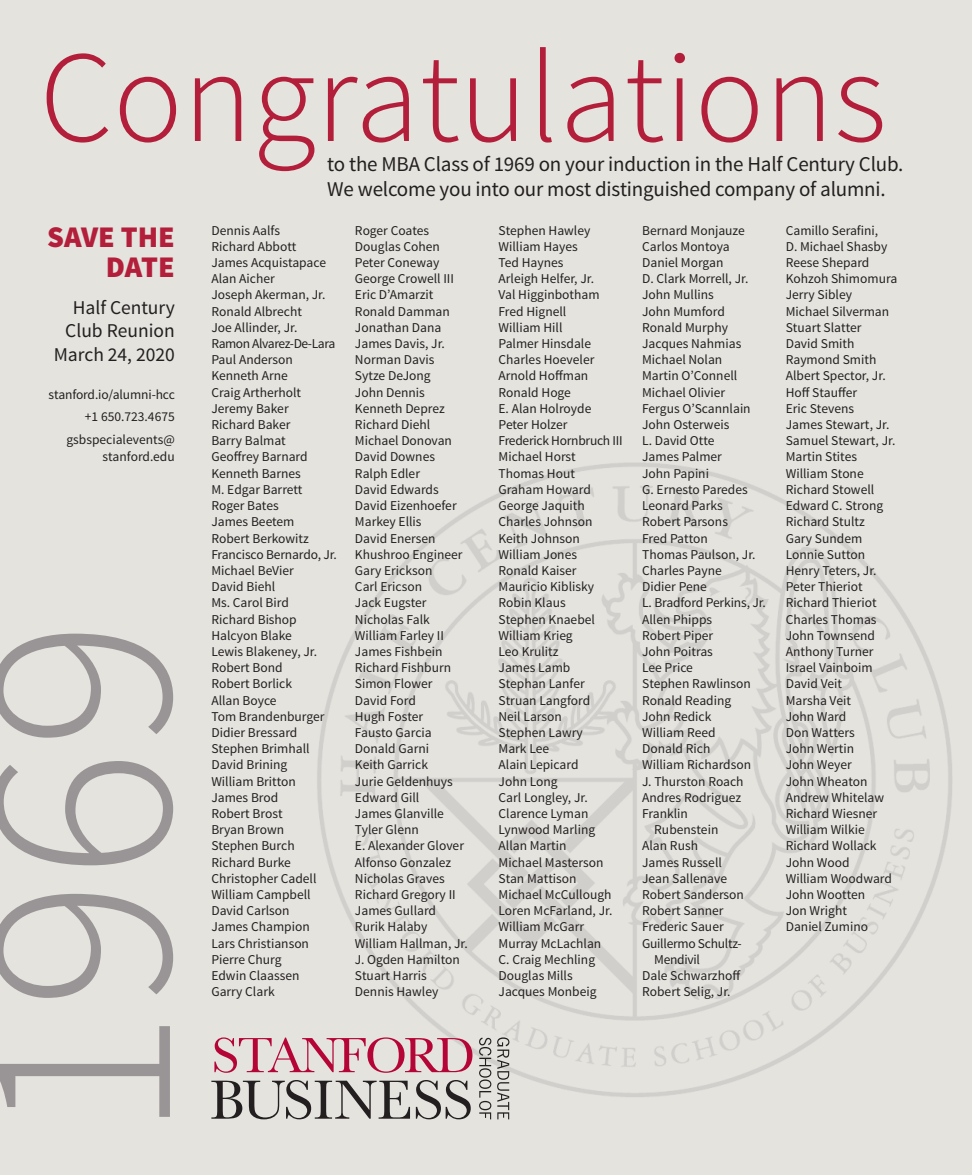
<style>
.page{position:relative;width:972px;height:1175px;background:#fff}
.page>*{position:absolute;margin:0;border:0;box-sizing:border-box;transform-origin:0 0}
.t1{font:300 271.5px "Source Sans Pro";color:#999596}
.t2{font:300 130.5px "Source Sans Pro";color:#b31e3a}
.t3{font:900 30px/30px "Source Sans Pro";color:#b31e3a;text-align:right}
.t4{font:21px/25.5px "Source Sans Pro";letter-spacing:-.01em;color:#231f20}
.t5{font:19.5px/23.4px "Source Sans Pro";color:#231f20;text-align:right}
.t6{font:13.5px/16.2px "Source Sans Pro";color:#231f20}
.t7{font:13.5px "Source Sans Pro";letter-spacing:-.02em;color:#231f20}
</style>
<div class="page">
<div style="left:0;top:0;width:972px;height:1174px;background:#e4e3de"></div>
<img style="left:317px;top:463px;width:635px;height:635px">
<svg style="left:479px;top:1037px;width:12px;height:82px"></svg>
<svg style="left:497px;top:1037px;width:12px;height:82px"></svg>
<svg style="left:214px;top:1037px;width:258px;height:35px"></svg>
<svg style="left:211px;top:1080px;width:260px;height:39px"></svg>
<p class="t2" style="left:39px;top:47px;width:849px">Congratulations</p>
<p class="t4" style="left:327px;top:153px;width:578px">to the MBA Class of 1969 on your induction in the Half Century Club.<br>We welcome you into our most distinguished company of alumni.</p>
<p class="t3" style="left:47px;top:222px;width:129px">SAVE THE<br>DATE</p>
<p class="t5" style="left:54px;top:297px;width:123px">Half Century<br>Club Reunion<br>March 24, 2020</p>
<p class="t6" style="left:49px;top:384px;width:128px;line-height:23px;text-align:right">stanford.io/alumni-hcc +1 650.723.4675 gsbspecialevents@</p>
<p class="t6" style="left:103px;top:449px;width:74px">stanford.edu</p>
<p class="t1" style="left:-25px;top:1139px;width:522px;rotate:-90deg">1969</p>
<p class="t6" style="left:211px;top:223px;width:127px">Dennis Aalfs<br>Richard Abbott<br>James Acquistapace<br>Alan Aicher<br>Joseph Akerman, Jr.<br>Ronald Albrecht<br>Joe Allinder, Jr.<br>Ramon Alvarez-De-Lara<br>Paul Anderson<br>Kenneth Arne<br>Craig Artherholt<br>Jeremy Baker<br>Richard Baker<br>Barry Balmat<br>Geoffrey Barnard<br>Kenneth Barnes<br>M. Edgar Barrett<br>Roger Bates<br>James Beetem<br>Robert Berkowitz<br>Francisco Bernardo, Jr.<br>Michael BeVier<br>David Biehl<br>Ms. Carol Bird<br>Richard Bishop<br>Halcyon Blake<br>Lewis Blakeney, Jr.<br>Robert Bond<br>Robert Borlick<br>Allan Boyce<br>Tom Brandenburger<br>Didier Bressard<br>Stephen Brimhall<br>David Brining<br>William Britton<br>James Brod<br>Robert Brost<br>Bryan Brown<br>Stephen Burch<br>Richard Burke<br>Christopher Cadell<br>William Campbell<br>David Carlson<br>James Champion<br>Lars Christianson<br>Pierre Churg<br>Edwin Claassen<br>Garry Clark</p>
<p class="t6" style="left:355px;top:223px;width:114px">Roger Coates<br>Douglas Cohen<br>Peter Coneway<br>George Crowell III<br>Eric D’Amarzit<br>Ronald Damman<br>Jonathan Dana<br>James Davis, Jr.<br>Norman Davis<br>Sytze DeJong<br>John Dennis<br>Kenneth Deprez<br>Richard Diehl<br>Michael Donovan<br>David Downes<br>Ralph Edler<br>David Edwards<br>David Eizenhoefer<br>Markey Ellis<br>David Enersen<br>Khushroo Engineer<br>Gary Erickson<br>Carl Ericson<br>Jack Eugster<br>Nicholas Falk<br>William Farley II<br>James Fishbein<br>Richard Fishburn<br>Simon Flower<br>David Ford<br>Hugh Foster<br>Fausto Garcia<br>Donald Garni<br>Keith Garrick<br>Jurie Geldenhuys<br>Edward Gill<br>James Glanville<br>Tyler Glenn<br>E. Alexander Glover<br>Alfonso Gonzalez<br>Nicholas Graves<br>Richard Gregory II<br>James Gullard<br>Rurik Halaby<br>William Hallman, Jr.<br>J. Ogden Hamilton<br>Stuart Harris<br>Dennis Hawley</p>
<p class="t6" style="left:499px;top:223px;width:126px">Stephen Hawley<br>William Hayes<br>Ted Haynes<br>Arleigh Helfer, Jr.<br>Val Higginbotham<br>Fred Hignell<br>William Hill<br>Palmer Hinsdale<br>Charles Hoeveler<br>Arnold Hoffman<br>Ronald Hoge<br>E. Alan Holroyde<br>Peter Holzer<br>Frederick Hornbruch III<br>Michael Horst<br>Thomas Hout<br>Graham Howard<br>George Jaquith<br>Charles Johnson<br>Keith Johnson<br>William Jones<br>Ronald Kaiser<br>Mauricio Kiblisky<br>Robin Klaus<br>Stephen Knaebel<br>William Krieg<br>Leo Krulitz<br>James Lamb<br>Stephan Lanfer<br>Struan Langford<br>Neil Larson<br>Stephen Lawry<br>Mark Lee<br>Alain Lepicard<br>John Long<br>Carl Longley, Jr.<br>Clarence Lyman<br>Lynwood Marling<br>Allan Martin<br>Michael Masterson<br>Stan Mattison<br>Michael McCullough<br>Loren McFarland, Jr.<br>William McGarr<br>Murray McLachlan<br>C. Craig Mechling<br>Douglas Mills<br>Jacques Monbeig</p>
<p class="t6" style="left:642px;top:223px;width:104px">Bernard Monjauze</p>
<p class="t6" style="left:642px;top:239px;width:89px">Carlos Montoya</p>
<p class="t6" style="left:642px;top:256px;width:83px">Daniel Morgan</p>
<p class="t6" style="left:642px;top:272px;width:108px">D. Clark Morrell, Jr.</p>
<p class="t6" style="left:642px;top:288px;width:73px">John Mullins</p>
<p class="t6" style="left:642px;top:304px;width:84px">John Mumford</p>
<p class="t6" style="left:642px;top:320px;width:87px">Ronald Murphy</p>
<p class="t6" style="left:642px;top:337px;width:101px">Jacques Nahmias</p>
<p class="t6" style="left:642px;top:353px;width:82px">Michael Nolan</p>
<p class="t6" style="left:642px;top:369px;width:97px">Martin O’Connell</p>
<p class="t6" style="left:642px;top:385px;width:85px">Michael Olivier</p>
<p class="t6" style="left:642px;top:401px;width:110px">Fergus O’Scannlain</p>
<p class="t6" style="left:642px;top:418px;width:89px">John Osterweis</p>
<p class="t6" style="left:642px;top:434px;width:74px">L. David Otte</p>
<p class="t6" style="left:642px;top:450px;width:81px">James Palmer</p>
<p class="t6" style="left:642px;top:466px;width:68px">John Papini</p>
<p class="t6" style="left:642px;top:482px;width:107px">G. Ernesto Paredes</p>
<p class="t6" style="left:642px;top:499px;width:82px">Leonard Parks</p>
<p class="t6" style="left:642px;top:515px;width:87px">Robert Parsons</p>
<p class="t6" style="left:642px;top:531px;width:67px">Fred Patton</p>
<p class="t6" style="left:642px;top:547px;width:115px">Thomas Paulson, Jr.</p>
<p class="t6" style="left:642px;top:563px;width:81px">Charles Payne</p>
<p class="t6" style="left:642px;top:580px;width:66px">Didier Pene</p>
<p class="t6" style="left:642px;top:596px;width:125px">L. Bradford Perkins, Jr.</p>
<p class="t6" style="left:642px;top:612px;width:72px">Allen Phipps</p>
<p class="t6" style="left:642px;top:628px;width:73px">Robert Piper</p>
<p class="t6" style="left:642px;top:644px;width:72px">John Poitras</p>
<p class="t6" style="left:642px;top:661px;width:52px">Lee Price</p>
<p class="t6" style="left:642px;top:677px;width:110px">Stephen Rawlinson</p>
<p class="t6" style="left:642px;top:693px;width:91px">Ronald Reading</p>
<p class="t6" style="left:642px;top:709px;width:71px">John Redick</p>
<p class="t6" style="left:642px;top:725px;width:75px">William Reed</p>
<p class="t6" style="left:642px;top:742px;width:70px">Donald Rich</p>
<p class="t6" style="left:642px;top:758px;width:110px">William Richardson</p>
<p class="t6" style="left:642px;top:774px;width:103px">J. Thurston Roach</p>
<p class="t6" style="left:642px;top:790px;width:101px">Andres Rodriguez</p>
<p class="t6" style="left:642px;top:806px;width:47px">Franklin</p>
<p class="t6" style="left:654px;top:823px;width:66px">Rubenstein</p>
<p class="t6" style="left:642px;top:839px;width:57px">Alan Rush</p>
<p class="t6" style="left:642px;top:855px;width:81px">James Russell</p>
<p class="t6" style="left:642px;top:871px;width:86px">Jean Sallenave</p>
<p class="t6" style="left:642px;top:887px;width:103px">Robert Sanderson</p>
<p class="t6" style="left:642px;top:904px;width:83px">Robert Sanner</p>
<p class="t6" style="left:642px;top:920px;width:83px">Frederic Sauer</p>
<p class="t7" style="left:642px;top:938px;width:101px">Guillermo Schultz-</p>
<p class="t7" style="left:654px;top:954px;width:47px">Mendivil</p>
<p class="t6" style="left:642px;top:968px;width:100px">Dale Schwarzhoff</p>
<p class="t6" style="left:642px;top:985px;width:90px">Robert Selig, Jr.</p>
<p class="t6" style="left:786px;top:223px;width:113px">Camillo Serafini,<br>D. Michael Shasby<br>Reese Shepard<br>Kohzoh Shimomura<br>Jerry Sibley<br>Michael Silverman<br>Stuart Slatter<br>David Smith<br>Raymond Smith<br>Albert Spector, Jr.<br>Hoff Stauffer<br>Eric Stevens<br>James Stewart, Jr.<br>Samuel Stewart, Jr.<br>Martin Stites<br>William Stone<br>Richard Stowell<br>Edward C. Strong<br>Richard Stultz<br>Gary Sundem<br>Lonnie Sutton<br>Henry Teters, Jr.<br>Peter Thieriot<br>Richard Thieriot<br>Charles Thomas<br>John Townsend<br>Anthony Turner<br>Israel Vainboim<br>David Veit<br>Marsha Veit<br>John Ward<br>Don Watters<br>John Wertin<br>John Weyer<br>John Wheaton<br>Andrew Whitelaw<br>Richard Wiesner<br>William Wilkie<br>Richard Wollack<br>John Wood<br>William Woodward<br>John Wootten<br>Jon Wright<br>Daniel Zumino</p>
</div>
